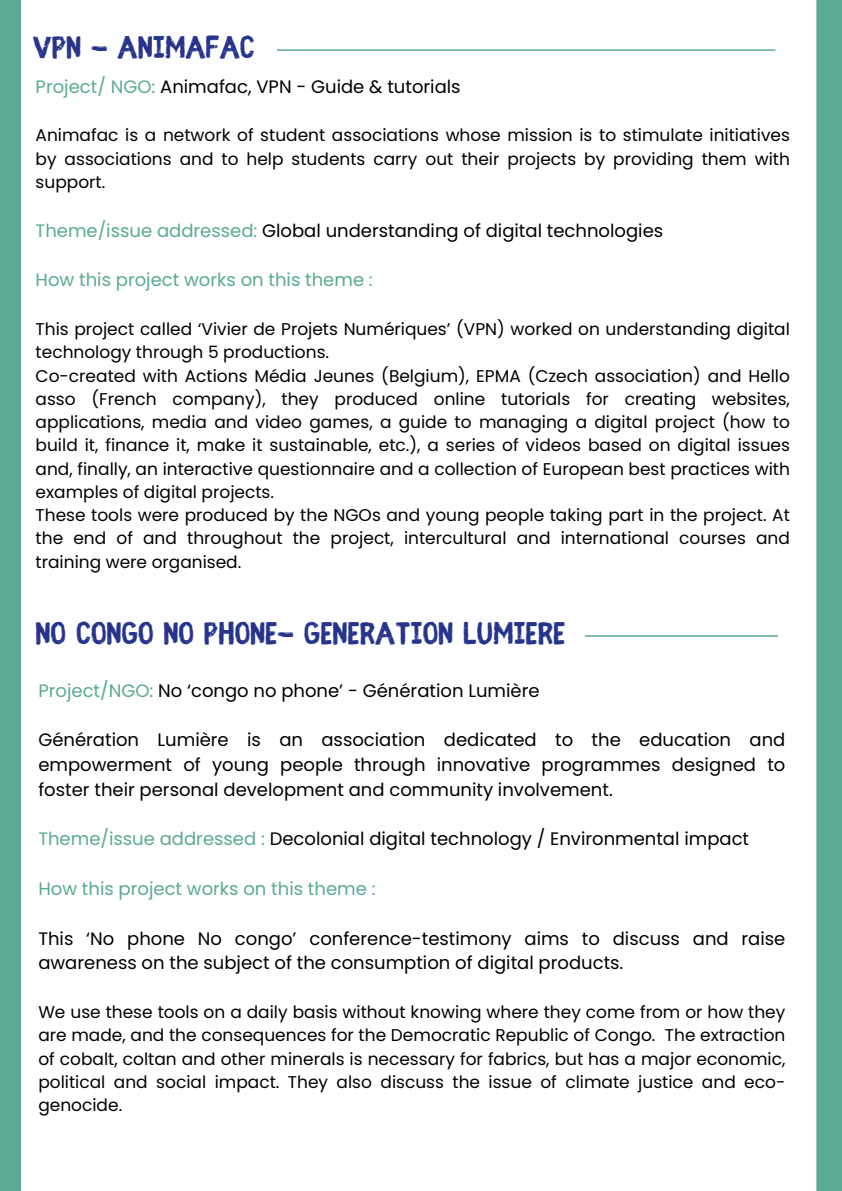
<style>
.page{position:relative;width:842px;height:1191px;background:#fff}
.page>*{position:absolute;margin:0;border:0;box-sizing:border-box;transform-origin:0 0}
.t1{font:700 34.7px "Fibre Vintage Full";color:#27348b}
.t2{font:18px/24.8px "Poppins";color:#000;text-align:justify}
.t3{font:18px "Poppins";color:#5aaa96}
.t4{font:17px/23.2px "Poppins";color:#000;text-align:justify}
.s1{color:#5aaa96}
</style>
<div class="page">
<div style="left:0;top:0;width:21px;height:1190px;background:#5aaa96"></div>
<svg style="left:753px;top:0;width:89px;height:1190px"></svg>
<hr style="left:277px;top:49px;width:498px;height:2px;background:#5aaa96">
<hr style="left:585px;top:635px;width:193px;height:1px;background:#5aaa96">
<h1 class="t1" style="left:33px;top:33px;width:224px">VPN - ANIMAFAC</h1>
<p class="t2" style="left:36px;top:74px;width:427px"><span class="s1">Project/ NGO:</span> Animafac, VPN - Guide &amp; tutorials</p>
<p class="t4" style="left:36px;top:124px;width:756px">Animafac is a network of student associations whose mission is to stimulate initiatives by associations and to help students carry out their projects by providing them with support.</p>
<p class="t2" style="left:36px;top:218px;width:629px"><span class="s1">Theme/issue addressed:</span> Global understanding of digital technologies</p>
<p class="t3" style="left:36px;top:267px;width:339px">How this project works on this theme :</p>
<p class="t4" style="left:36px;top:317px;width:756px">This project called ‘Vivier de Projets Numériques’ (VPN) worked on understanding digital technology through 5 productions.</p>
<p class="t4" style="left:36px;top:364px;width:756px">Co-created with Actions Média Jeunes (Belgium), EPMA (Czech association) and Hello asso (French company), they produced online tutorials for creating websites, applications, media and video games, a guide to managing a digital project (how to build it, finance it, make it sustainable, etc.), a series of videos based on digital issues and, finally, an interactive questionnaire and a collection of European best practices with examples of digital projects.</p>
<p class="t4" style="left:36px;top:503px;width:756px">These tools were produced by the NGOs and young people taking part in the project. At the end of and throughout the project, intercultural and international courses and training were organised.</p>
<p class="t1" style="left:36px;top:619px;width:531px">NO CONGO NO PHONE- GENERATION LUMIERE</p>
<h1 class="t2" style="left:38px;top:678px;width:503px"><span class="s1">Project/NGO:</span> No ‘congo no phone’ - Génération Lumière</h1>
<p class="t2" style="left:38px;top:727px;width:748px">Génération Lumière is an association dedicated to the education and empowerment of young people through innovative programmes designed to foster their personal development and community involvement.</p>
<p class="t2" style="left:38px;top:826px;width:712px"><span class="s1">Theme/issue addressed :</span> Decolonial digital technology / Environmental impact</p>
<p class="t3" style="left:38px;top:876px;width:339px">How this project works on this theme :</p>
<p class="t2" style="left:38px;top:925px;width:748px">This ‘No phone No congo’ conference-testimony aims to discuss and raise awareness on the subject of the consumption of digital products.</p>
<p class="t4" style="left:38px;top:1000px;width:748px">We use these tools on a daily basis without knowing where they come from or how they are made, and the consequences for the Democratic Republic of Congo. The extraction of cobalt, coltan and other minerals is necessary for fabrics, but has a major economic, political and social impact. They also discuss the issue of climate justice and eco&shy;genocide.</p>
</div>
